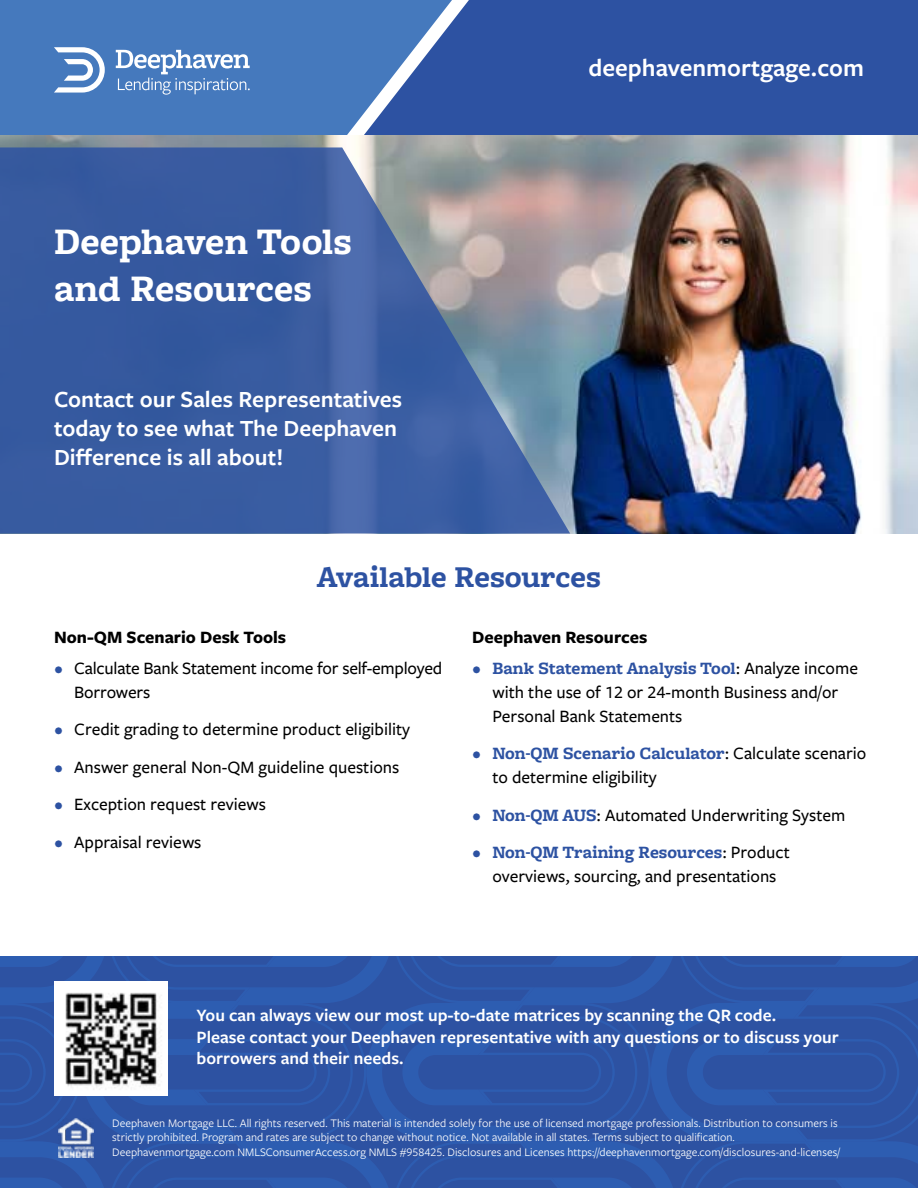
<style>
.page{position:relative;width:918px;height:1188px;background:#fff}
.page>*{position:absolute;margin:0;border:0;box-sizing:border-box;transform-origin:0 0}
.t1{font:700 39px/46.8px "Freight Macro Pro";color:#fff}
.t2{font:700 31.5px "Freight Macro Pro";color:#2d52a2}
.t3{font:600 25.5px "Freight Sans Pro";color:#fff}
.t4{font:600 24px/28.8px "Freight Sans Pro";color:#fff}
.t5{font:500 18px/24px "Freight Sans Pro";color:#000}
.t6{font:600 18px/21.6px "Freight Sans Pro";color:#fff}
.t7{font:700 18px "Freight Macro Pro";color:#2d52a2}
.t8{font:700 18px "Freight Sans Pro";color:#000}
.t9{font:12px/14.4px "Freight Sans Pro";color:#fff}
.s1{color:#2d52a2}
.s2{font-family:"Freight Sans Pro";font-weight:500}
.s3{font-family:"Freight Sans Pro";font-weight:500;color:#000}
.s4{font-size:17.85px}
.s5{font-family:"Freight Macro Pro";font-weight:700;color:#2d52a2}
</style>
<div class="page">
<div style="left:0;top:0;width:364px;height:135px;background:#4579bd"></div>
<svg style="left:54px;top:47px;width:51px;height:46px"></svg>
<svg style="left:116px;top:50px;width:134px;height:45px;background:#7299cc"></svg>
<svg style="left:364px;top:0;width:554px;height:135px;background:#3459a6"></svg>
<img style="left:0;top:135px;width:918px;height:399px">
<svg style="left:0;top:147px;width:570px;height:387px;background:#4c69a1"></svg>
<svg style="left:0;top:957px;width:918px;height:231px;background:#2d55a6"></svg>
<img style="left:59px;top:1118px;width:35px;height:40px">
<img style="left:54px;top:982px;width:114px;height:114px">
<h1 class="t1" style="left:54px;top:217px;width:299px">Deephaven Tools and Resources</h1>
<h3 class="t4" style="left:54px;top:384px;width:350px">Contact our Sales Representatives today to see what The Deephaven<br>Difference is all about!</h3>
<h3 class="t3" style="left:589px;top:51px;width:277px">deephavenmortgage.com</h3>
<h2 class="t2" style="left:317px;top:554px;width:286px">Available Resources</h2>
<h3 class="t8" style="left:54px;top:625px;width:234px">Non-QM Scenario Desk Tools</h3>
<h3 class="t5" style="left:74px;top:655px;width:370px;text-indent:-20px"><span class="s1">•</span> Calculate Bank Statement income for self-employed<br>Borrowers</h3>
<h3 class="t5" style="left:54px;top:717px;width:358px"><span class="s1">•</span> Credit grading to determine product eligibility</h3>
<h3 class="t5" style="left:54px;top:754px;width:347px"><span class="s1">•</span> Answer general Non-QM guideline questions</h3>
<h3 class="t5" style="left:54px;top:792px;width:214px"><span class="s1">•</span> Exception request reviews</h3>
<h3 class="t5" style="left:54px;top:829px;width:149px"><span class="s1">•</span> Appraisal reviews</h3>
<h3 class="t8" style="left:472px;top:625px;width:177px">Deephaven Resources</h3>
<h3 class="t7" style="left:472px;top:655px;width:387px"><span class="s2">•</span> Bank Statement Analysis Tool<span class="s3">: Analyze income</span></h3>
<h3 class="t5" style="left:492px;top:679px;width:348px">with the use of 12 or 24-month Business and/or<br>Personal Bank <span class="s4">Statements</span></h3>
<h3 class="t7" style="left:472px;top:741px;width:396px"><span class="s2">•</span> Non-QM Scenario Calculator<span class="s3">: Calculate scenario</span></h3>
<h3 class="t5" style="left:492px;top:765px;width:166px">to determine eligibility</h3>
<h3 class="t5" style="left:472px;top:802px;width:375px"><span class="s1">•</span> <span class="s5">Non-QM AUS</span>: Automated Underwriting System</h3>
<h3 class="t7" style="left:472px;top:840px;width:319px"><span class="s2">•</span> Non-QM Training Resources<span class="s3">: Product</span></h3>
<h3 class="t5" style="left:492px;top:864px;width:286px">overviews, sourcing, and presentations</h3>
<h3 class="t6" style="left:197px;top:1004px;width:644px">You can always view our most up-to-date matrices by scanning the QR code.<br>Please contact your Deephaven representative with any questions or to discuss your borrowers and their needs.</h3>
<p class="t9" style="left:112px;top:1115px;width:729px">Deephaven Mortgage LLC. All rights reserved. This material is intended solely for the use of licensed mortgage professionals. Distribution to consumers is strictly prohibited. Program and rates are subject to change without notice. Not available in all states. Terms subject to qualification.<br>Deephavenmortgage.com NMLSConsumerAccess.org NMLS #958425. Disclosures and Licenses https://deephavenmortgage.com/disclosures-and-licenses/</p>
</div>
